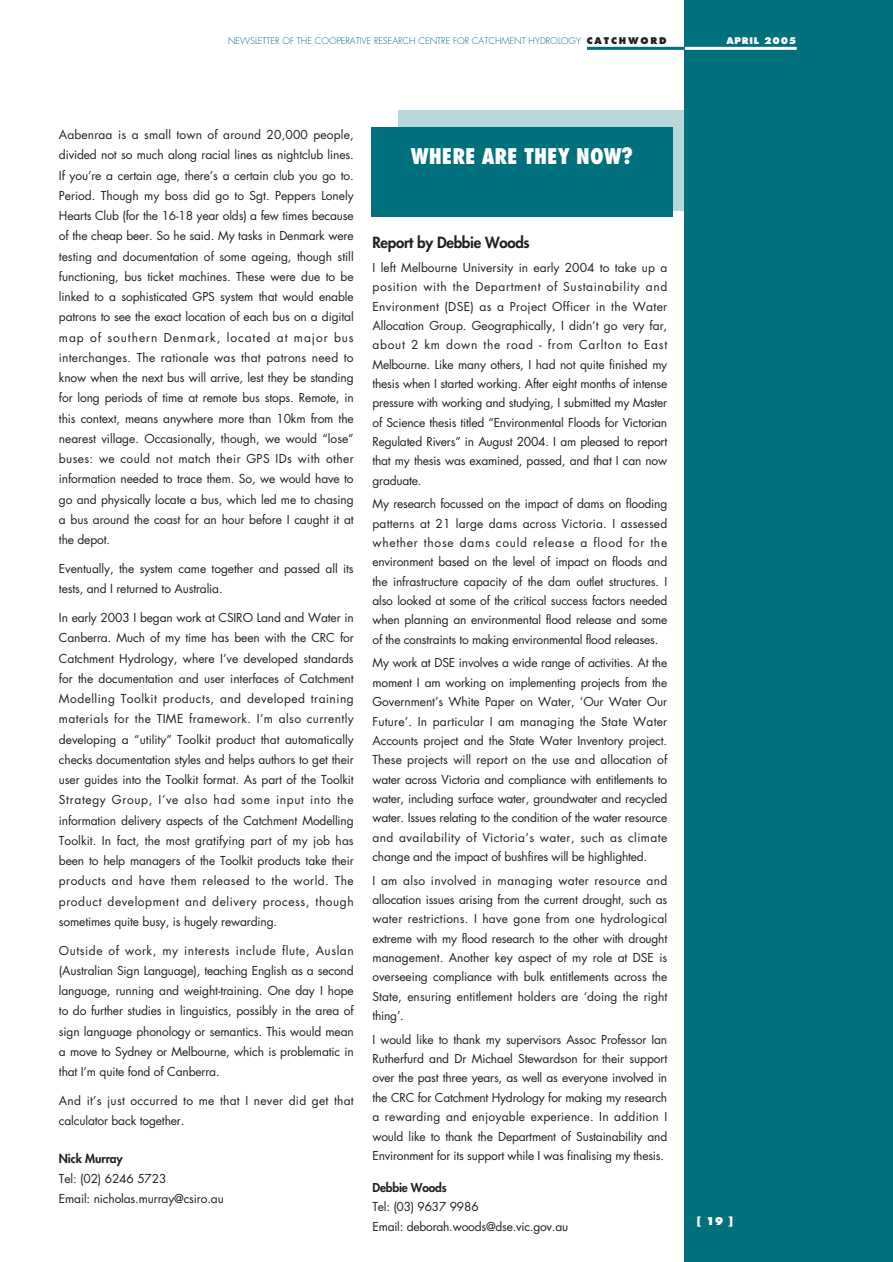
<style>
.page{position:relative;width:893px;height:1262px;background:#fff}
.page>*{position:absolute;margin:0;border:0;box-sizing:border-box;transform-origin:0 0}
.t1{font:800 condensed 21px "Futura";color:#fff}
.t2{font:800 15px "Futura";letter-spacing:-.015em;color:#231f20}
.t3{font:12px/20.2px "Futura";letter-spacing:-.01em;color:#231f20;text-align:justify}
.t4{font:12px/20.2px "Futura";letter-spacing:.02em;color:#231f20}
.t5{font:800 12px "Futura";letter-spacing:-.015em;color:#231f20}
.t6{font:800 10.5px "Futura";color:#fff}
.t7{font:300 9px "Futura";color:#00707c}
.t8{font:800 9px "Futura";letter-spacing:.085em;color:#fff}
.s1{font-weight:800;color:#231f20}
</style>
<div class="page">
<div style="left:398px;top:110px;width:304px;height:100px;background:#b8d7db"></div>
<div style="left:684px;top:0;width:208px;height:1261px;background:#00707c"></div>
<hr style="left:684px;top:47px;width:112px;height:3px;background:#fff">
<hr style="left:587px;top:47px;width:97px;height:3px;background:#00707c">
<div style="left:371px;top:127px;width:301px;height:90px;background:#00707c"></div>
<p class="t7" style="left:228px;top:36px;width:440px">NEWSLETTER OF THE COOPERATIVE RESEARCH CENTRE FOR CATCHMENT HYDROLOGY <span class="s1">C A T C H W O R D</span></p>
<p class="t8" style="left:726px;top:36px;width:72px">APRIL 2005</p>
<p class="t3" style="left:59px;top:125px;width:296px">Aabenraa is a small town of around 20,000 people, divided not so much along racial lines as nightclub lines.<br>If you’re a certain age, there’s a certain club you go to.<br>Period. Though my boss did go to Sgt. Peppers Lonely Hearts Club (for the 16-18 year olds) a few times because of the cheap beer. So he said. My tasks in Denmark were testing and documentation of some ageing, though still functioning, bus ticket machines. These were due to be linked to a sophisticated GPS system that would enable patrons to see the exact location of each bus on a digital map of southern Denmark, located at major bus interchanges. The rationale was that patrons need to know when the next bus will arrive, lest they be standing for long periods of time at remote bus stops. Remote, in this context, means anywhere more than 10km from the nearest village. Occasionally, though, we would “lose” buses: we could not match their GPS IDs with other information needed to trace them. So, we would have to go and physically locate a bus, which led me to chasing a bus around the coast for an hour before I caught it at the depot.</p>
<p class="t3" style="left:59px;top:559px;width:296px">Eventually, the system came together and passed all its tests, and I returned to Australia.</p>
<p class="t3" style="left:59px;top:608px;width:296px">In early 2003 I began work at CSIRO Land and Water in Canberra. Much of my time has been with the CRC for Catchment Hydrology, where I’ve developed standards for the documentation and user interfaces of Catchment Modelling Toolkit products, and developed training materials for the TIME framework. I’m also currently developing a “utility” Toolkit product that automatically checks documentation styles and helps authors to get their user guides into the Toolkit format. As part of the Toolkit Strategy Group, I’ve also had some input into the information delivery aspects of the Catchment Modelling Toolkit. In fact, the most gratifying part of my job has been to help managers of the Toolkit products take their products and have them released to the world. The product development and delivery process, though sometimes quite busy, is hugely rewarding.</p>
<p class="t3" style="left:59px;top:941px;width:296px">Outside of work, my interests include flute, Auslan (Australian Sign Language), teaching English as a second language, running and weight-training. One day I hope to do further studies in linguistics, possibly in the area of sign language phonology or semantics. This would mean a move to Sydney or Melbourne, which is problematic in that I’m quite fond of Canberra.</p>
<p class="t4" style="left:59px;top:1091px;width:296px">And it’s just occurred to me that I never did get that calculator back together.</p>
<p class="t5" style="left:59px;top:1152px;width:65px">Nick Murray</p>
<p class="t3" style="left:59px;top:1169px;width:166px">Tel: (02) 6246 5723<br>Email: nicholas.murray@csiro.au</p>
<h1 class="t1" style="left:411px;top:147px;width:224px">WHERE ARE THEY NOW?</h1>
<p class="t2" style="left:372px;top:235px;width:159px">Report by Debbie Woods</p>
<p class="t3" style="left:372px;top:259px;width:296px;line-height:19.4px">I left Melbourne University in early 2004 to take up a position with the Department of Sustainability and Environment (DSE) as a Project Officer in the Water Allocation Group. Geographically, I didn’t go very far, about 2 km down the road - from Carlton to East Melbourne. Like many others, I had not quite finished my thesis when I started working. After eight months of intense pressure with working and studying, I submitted my Master of Science thesis titled “Environmental Floods for Victorian Regulated Rivers” in August 2004. I am pleased to report that my thesis was examined, passed, and that I can now graduate.</p>
<p class="t3" style="left:372px;top:495px;width:296px;line-height:19.4px">My research focussed on the impact of dams on flooding patterns at 21 large dams across Victoria. I assessed whether those dams could release a flood for the environment based on the level of impact on floods and the infrastructure capacity of the dam outlet structures. I also looked at some of the critical success factors needed when planning an environmental flood release and some of the constraints to making environmental flood releases.</p>
<p class="t3" style="left:372px;top:654px;width:296px;line-height:19.4px">My work at DSE involves a wide range of activities. At the moment I am working on implementing projects from the Government’s White Paper on Water, ‘Our Water Our Future’. In particular I am managing the State Water Accounts project and the State Water Inventory project.<br>These projects will report on the use and allocation of water across Victoria and compliance with entitlements to water, including surface water, groundwater and recycled water. Issues relating to the condition of the water resource and availability of Victoria’s water, such as climate change and the impact of bushfires will be highlighted.</p>
<p class="t3" style="left:372px;top:871px;width:296px;line-height:19.4px">I am also involved in managing water resource and allocation issues arising from the current drought, such as water restrictions. I have gone from one hydrological extreme with my flood research to the other with drought management. Another key aspect of my role at DSE is overseeing compliance with bulk entitlements across the State, ensuring entitlement holders are ‘doing the right thing’.</p>
<p class="t3" style="left:372px;top:1030px;width:296px;line-height:19.4px">I would like to thank my supervisors Assoc Professor Ian Rutherfurd and Dr Michael Stewardson for their support over the past three years, as well as everyone involved in the CRC for Catchment Hydrology for making my research a rewarding and enjoyable experience. In addition I would like to thank the Department of Sustainability and Environment for its support while I was finalising my thesis.</p>
<p class="t5" style="left:372px;top:1181px;width:76px">Debbie Woods</p>
<p class="t3" style="left:372px;top:1198px;width:197px;line-height:19.4px">Tel: (03) 9637 9986<br>Email: deborah.woods@dse.vic.gov.au</p>
<p class="t6" style="left:697px;top:1216px;width:38px">[ 19 ]</p>
</div>
